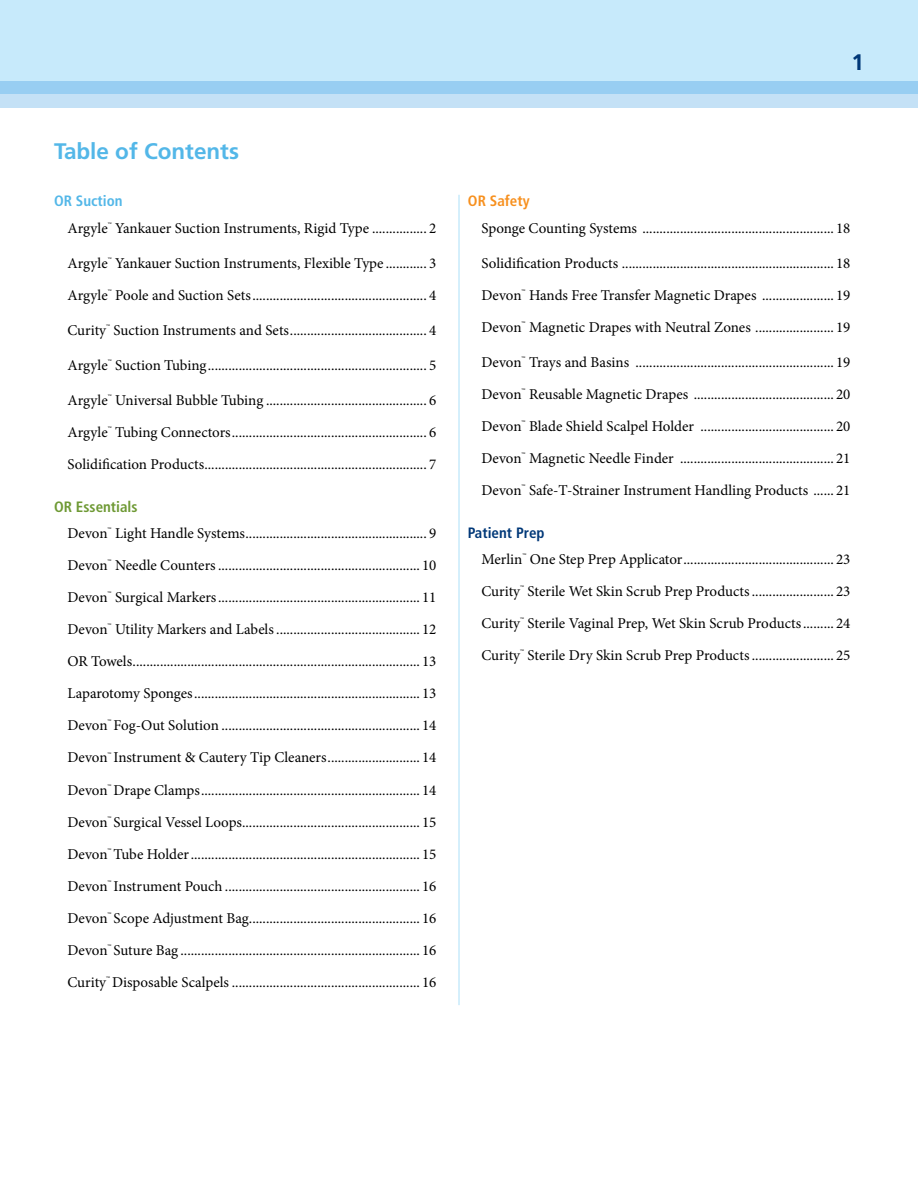
<style>
.page{position:relative;width:918px;height:1188px;background:#fff}
.page>*{position:absolute;margin:0;border:0;box-sizing:border-box;transform-origin:0 0}
.t1{font:700 22.5px "Frutiger LT Std";color:#53b7e8}
.t2{font:700 22.5px "Frutiger LT Std";color:#003878}
.t3{font:15px/32.1px "Minion Pro";color:#000;text-align:justify}
.t4{font:700 condensed 15px "Frutiger LT Std";color:#6e9934}
.t5{font:700 condensed 15px "Frutiger LT Std";color:#003878}
.t6{font:700 condensed 15px "Frutiger LT Std";color:#53b7e8}
.t7{font:700 condensed 15px "Frutiger LT Std";color:#f7901e}
</style>
<div class="page">
<div style="left:0;top:0;width:918px;height:94px;background:#c7eafb"></div>
<svg style="left:0;top:81px;width:918px;height:27px;background:#aed7f4"></svg>
<hr style="left:458px;top:195px;width:2px;height:810px;background:#c7eafb">
<h1 class="t1" style="left:54px;top:138px;width:187px">Table of Contents</h1>
<p class="t6" style="left:54px;top:192px;width:70px">OR Suction</p>
<p class="t3" style="left:68px;top:212px;width:370px">Argyle<sup>™</sup> Yankauer Suction Instruments, Rigid Type ................ 2</p>
<p class="t3" style="left:67px;top:247px;width:370px">Argyle<sup>™</sup> Yankauer Suction Instruments, Flexible Type ............ 3<br>Argyle<sup>™</sup> Poole and Suction Sets................................................... 4</p>
<p class="t3" style="left:67px;top:314px;width:371px">Curity<sup>™</sup> Suction Instruments and Sets........................................ 4</p>
<p class="t3" style="left:67px;top:349px;width:370px">Argyle<sup>™</sup> Suction Tubing................................................................ 5</p>
<p class="t3" style="left:67px;top:384px;width:371px">Argyle<sup>™</sup> Universal Bubble Tubing ............................................... 6<br>Argyle<sup>™</sup> Tubing Connectors......................................................... 6<br>Solidification Products................................................................. 7</p>
<p class="t4" style="left:54px;top:497px;width:85px">OR Essentials</p>
<p class="t3" style="left:67px;top:517px;width:371px">Devon<sup>™</sup> Light Handle Systems..................................................... 9<br>Devon<sup>™</sup> Needle Counters ........................................................... 10<br>Devon<sup>™</sup> Surgical Markers........................................................... 11<br>Devon<sup>™</sup> Utility Markers and Labels .......................................... 12<br>OR Towels.................................................................................... 13<br>Laparotomy Sponges.................................................................. 13<br>Devon<sup>™</sup> Fog-Out Solution .......................................................... 14<br>Devon<sup>™</sup> Instrument &amp; Cautery Tip Cleaners........................... 14<br>Devon<sup>™</sup> Drape Clamps................................................................ 14<br>Devon<sup>™</sup> Surgical Vessel Loops.................................................... 15<br>Devon<sup>™</sup> Tube Holder................................................................... 15<br>Devon<sup>™</sup> Instrument Pouch ......................................................... 16<br>Devon<sup>™</sup> Scope Adjustment Bag.................................................. 16<br>Devon<sup>™</sup> Suture Bag ...................................................................... 16<br>Curity<sup>™</sup> Disposable Scalpels ....................................................... 16</p>
<h1 class="t2" style="left:851px;top:49px;width:14px">1</h1>
<p class="t7" style="left:468px;top:192px;width:63px">OR Safety</p>
<p class="t3" style="left:481px;top:212px;width:371px">Sponge Counting Systems ........................................................ 18</p>
<p class="t3" style="left:481px;top:247px;width:371px">Solidification Products .............................................................. 18<br>Devon<sup>™</sup> Hands Free Transfer Magnetic Drapes ..................... 19<br>Devon<sup>™</sup> Magnetic Drapes with Neutral Zones ....................... 19</p>
<p class="t3" style="left:481px;top:346px;width:370px">Devon<sup>™</sup> Trays and Basins .......................................................... 19<br>Devon<sup>™</sup> Reusable Magnetic Drapes ......................................... 20<br>Devon<sup>™</sup> Blade Shield Scalpel Holder ....................................... 20<br>Devon<sup>™</sup> Magnetic Needle Finder ............................................. 21<br>Devon<sup>™</sup> Safe-T-Strainer Instrument Handling Products ...... 21</p>
<p class="t5" style="left:468px;top:524px;width:78px">Patient Prep</p>
<p class="t3" style="left:481px;top:543px;width:371px">Merlin<sup>™</sup> One Step Prep Applicator............................................ 23<br>Curity<sup>™</sup> Sterile Wet Skin Scrub Prep Products........................ 23<br>Curity<sup>™</sup> Sterile Vaginal Prep, Wet Skin Scrub Products......... 24<br>Curity<sup>™</sup> Sterile Dry Skin Scrub Prep Products ........................ 25</p>
</div>
